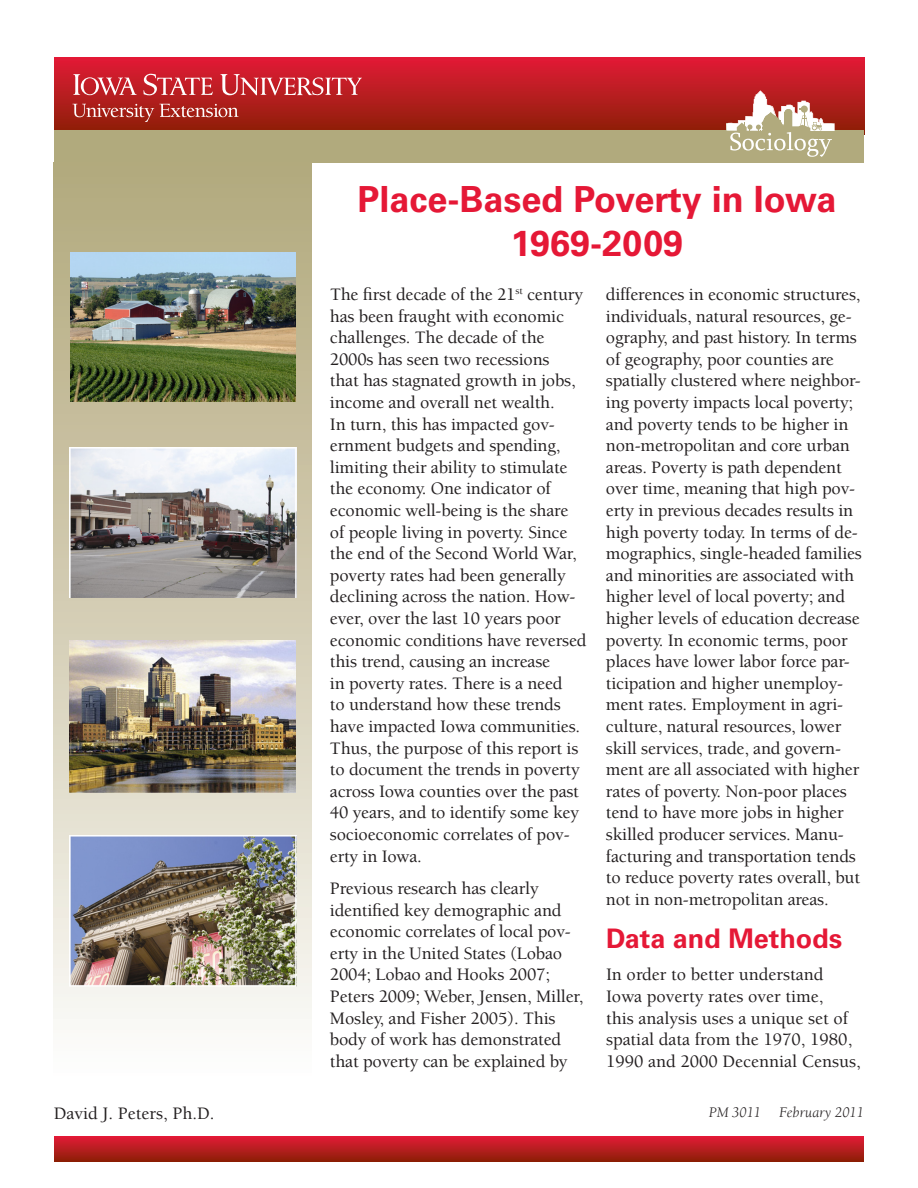
<style>
.page{position:relative;width:918px;height:1188px;background:#fff}
.page>*{position:absolute;margin:0;border:0;box-sizing:border-box;transform-origin:0 0}
.t1{font:700 36px/43.2px "Univers LT Std";color:#e51836;text-align:center}
.t2{font:700 27px "Univers LT Std";color:#e51836}
.Author_Name_-_Lower{font:500 18px/21.6px "Berkeley Std";letter-spacing:-.01em;color:#231f20}
.Pub{font:italic 15px "Berkeley Std";color:#231f20}
</style>
<div class="page">
<div style="left:54px;top:1136px;width:810px;height:26px;background:linear-gradient(to bottom,#e31b38,#8f1f08)"></div>
<div style="left:54px;top:57px;width:811px;height:78px;background:linear-gradient(to bottom,#e31b37,#8b1f07)"></div>
<div style="left:54px;top:131px;width:810px;height:32px;background:#b1aa7d"></div>
<svg style="left:726px;top:90px;width:109px;height:67px"></svg>
<svg style="left:73px;top:104px;width:165px;height:18px;background:#b2463e"></svg>
<svg style="left:73px;top:74px;width:64px;height:21px"></svg>
<svg style="left:143px;top:74px;width:70px;height:22px;background:#d05158"></svg>
<svg style="left:220px;top:74px;width:142px;height:22px;background:#d05057"></svg>
<div style="left:54px;top:163px;width:257px;height:916px;background:linear-gradient(to bottom,#b1a77a,#fbfaf8)"></div>
<img style="left:70px;top:252px;width:225px;height:149px">
<img style="left:70px;top:448px;width:226px;height:149px">
<img style="left:69px;top:640px;width:226px;height:152px">
<img style="left:69px;top:835px;width:227px;height:152px">
<h1 class="t1" style="left:357px;top:178px;width:481px">Place-Based Poverty in Iowa<br>1969-2009</h1>
<p class="Author_Name_-_Lower" style="left:330px;top:284px;width:258px">The first decade of the 21<sup>st</sup> century has been fraught with economic challenges. The decade of the<br>2000s has seen two recessions<br>that has stagnated growth in jobs, income and overall net wealth.<br>In turn, this has impacted gov&shy;ernment budgets and spending, limiting their ability to stimulate the economy. One indicator of economic well-being is the share of people living in poverty. Since the end of the Second World War, poverty rates had been generally declining across the nation. How&shy;ever, over the last 10 years poor economic conditions have reversed this trend, causing an increase<br>in poverty rates. There is a need<br>to understand how these trends have impacted Iowa communities.<br>Thus, the purpose of this report is to document the trends in poverty across Iowa counties over the past<br>40 years, and to identify some key socioeconomic correlates of pov&shy;erty in Iowa.</p>
<p class="Author_Name_-_Lower" style="left:330px;top:878px;width:255px">Previous research has clearly identified key demographic and economic correlates of local pov&shy;erty in the United States (Lobao<br>2004; Lobao and Hooks 2007;<br>Peters 2009; Weber, Jensen, Miller,<br>Mosley, and Fisher 2005). This body of work has demonstrated that poverty can be explained by</p>
<p class="Author_Name_-_Lower" style="left:606px;top:284px;width:258px">differences in economic structures, individuals, natural resources, ge&shy;ography, and past history. In terms of geography, poor counties are spatially clustered where neighbor&shy;ing poverty impacts local poverty; and poverty tends to be higher in non-metropolitan and core urban areas. Poverty is path dependent over time, meaning that high pov&shy;erty in previous decades results in high poverty today. In terms of de&shy;mographics, single-headed families and minorities are associated with higher level of local poverty; and higher levels of education decrease poverty. In economic terms, poor places have lower labor force par&shy;ticipation and higher unemploy&shy;ment rates. Employment in agri&shy;culture, natural resources, lower skill services, trade, and govern&shy;ment are all associated with higher rates of poverty. Non-poor places tend to have more jobs in higher skilled producer services. Manu&shy;facturing and transportation tends to reduce poverty rates overall, but not in non-metropolitan areas.</p>
<h2 class="t2" style="left:606px;top:923px;width:238px">Data and Methods</h2>
<p class="Author_Name_-_Lower" style="left:606px;top:964px;width:256px">In order to better understand<br>Iowa poverty rates over time,<br>this analysis uses a unique set of spatial data from the 1970, 1980,<br>1990 and 2000 Decennial Census,</p>
<p class="Author_Name_-_Lower" style="left:54px;top:1103px;width:162px">David J. Peters, Ph.D.</p>
<p class="Pub" style="left:709px;top:1104px;width:157px">PM 3011 February 2011</p>
</div>
